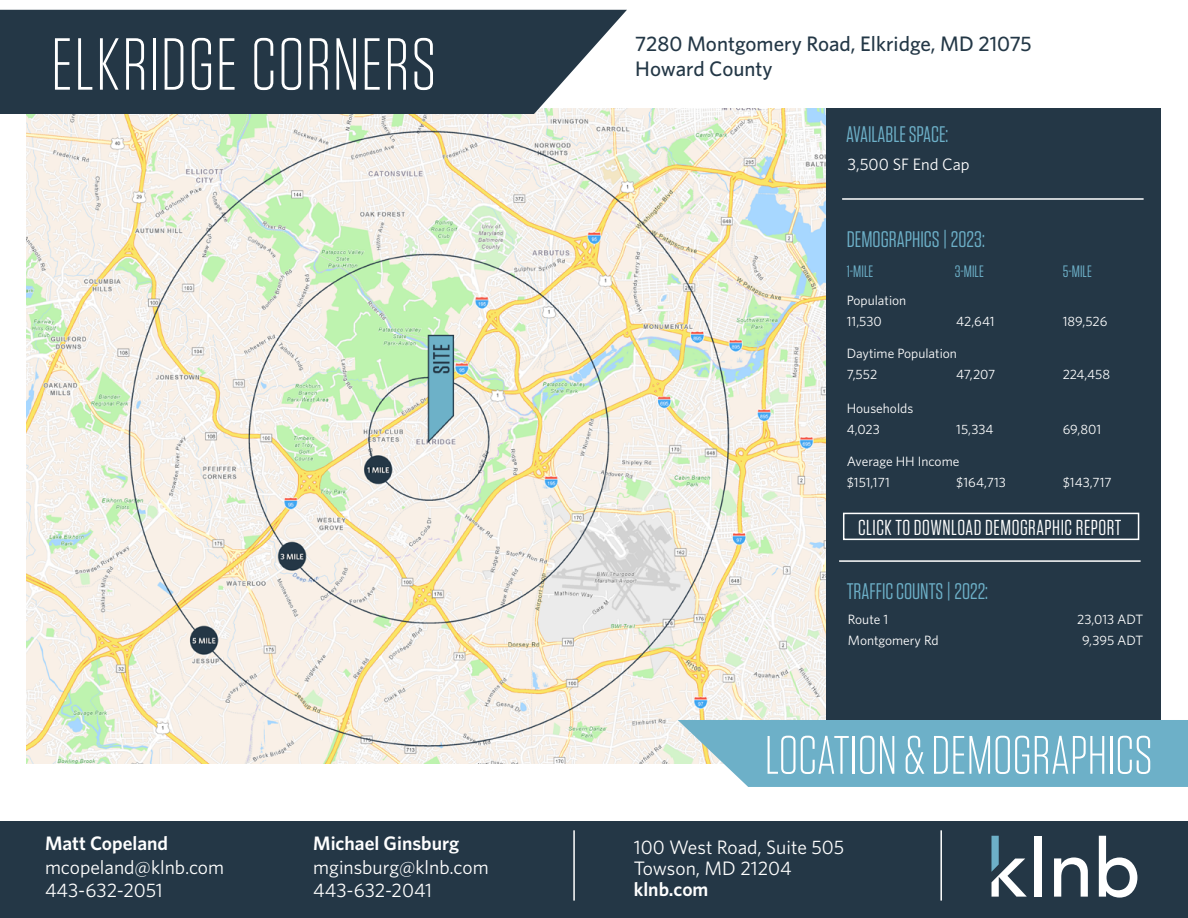
<style>
.page{position:relative;width:1188px;height:918px;background:#fff}
.page>*{position:absolute;margin:0;border:0;box-sizing:border-box;transform-origin:0 0}
.t1{font:300 73.5px "Tungsten";letter-spacing:.015em;color:#fff}
.t2{font:300 54px "Tungsten";color:#fff}
.t3{font:22.5px "Tungsten";color:#6db0c8}
.t4{font:21.6px "Tungsten";letter-spacing:.025em;color:#fff}
.t5{font:500 21px/25.2px "Whitney";color:#233746}
.t6{font:19.5px/23.4px "Whitney";color:#fff}
.t7{font:600 19.5px "Whitney";color:#fff}
.t8{font:16.5px "Tungsten";color:#6db0c8}
.t9{font:16.5px "Whitney";color:#fff}
.t10{font:13.5px/21px "Whitney";color:#fff}
</style>
<div class="page">
<div style="left:0;top:822px;width:1188px;height:96px;background:#243746"></div>
<hr style="left:573px;top:830px;width:2px;height:71px;background:#fff">
<hr style="left:940px;top:830px;width:2px;height:71px;background:#fff">
<svg style="left:991px;top:836px;width:36px;height:61px"></svg>
<div style="left:1035px;top:836px;width:7px;height:61px;background:#fff"></div>
<svg style="left:1054px;top:857px;width:34px;height:40px"></svg>
<svg style="left:1099px;top:836px;width:38px;height:62px"></svg>
<img style="left:27px;top:108px;width:799px;height:656px">
<div style="left:826px;top:108px;width:335px;height:651px;background:#243746"></div>
<svg style="left:678px;top:720px;width:510px;height:67px;background:#76b5ca"></svg>
<svg style="left:0;top:10px;width:627px;height:104px;background:#344553"></svg>
<hr style="left:842px;top:198px;width:302px;height:2px;background:#fff">
<hr style="left:839px;top:560px;width:302px;height:2px;background:#fff">
<div style="left:843px;top:513px;width:296px;height:27px;border:2px solid #fff"></div>
<h1 class="t1" style="left:51px;top:27px;width:387px">ELKRIDGE CORNERS</h1>
<h3 class="t7" style="left:45px;top:831px;width:125px">Matt Copeland</h3>
<h3 class="t6" style="left:45px;top:855px;width:181px">mcopeland@klnb.com<br>443-632-2051</h3>
<h3 class="t7" style="left:313px;top:831px;width:148px">Michael Ginsburg</h3>
<h3 class="t6" style="left:313px;top:855px;width:177px">mginsburg@klnb.com<br>443-632-2041</h3>
<h3 class="t5" style="left:635px;top:31px;width:398px">7280 Montgomery Road, Elkridge, MD 21075<br>Howard County</h3>
<h3 class="t3" style="left:846px;top:123px;width:104px">AVAILABLE SPACE:</h3>
<p class="t9" style="left:848px;top:153px;width:124px">3,500 SF End Cap</p>
<h3 class="t3" style="left:847px;top:228px;width:140px">DEMOGRAPHICS | 2023:</h3>
<p class="t8" style="left:847px;top:262px;width:28px">1-MILE</p>
<p class="t8" style="left:955px;top:262px;width:31px">3-MILE</p>
<p class="t8" style="left:1063px;top:262px;width:31px">5-MILE</p>
<p class="t10" style="left:847px;top:289px;width:61px">Population<br>11,530</p>
<p class="t10" style="left:956px;top:310px;width:40px">42,641</p>
<p class="t10" style="left:1063px;top:310px;width:46px">189,526</p>
<p class="t10" style="left:847px;top:343px;width:112px">Daytime Population<br>7,552</p>
<p class="t10" style="left:956px;top:364px;width:41px">47,207</p>
<p class="t10" style="left:1063px;top:364px;width:49px">224,458</p>
<p class="t10" style="left:847px;top:397px;width:68px">Households<br>4,023</p>
<p class="t10" style="left:956px;top:418px;width:39px">15,334</p>
<p class="t10" style="left:1063px;top:418px;width:40px">69,801</p>
<p class="t10" style="left:847px;top:451px;width:114px">Average HH Income $151,171</p>
<p class="t10" style="left:956px;top:472px;width:51px">$164,713</p>
<p class="t10" style="left:1063px;top:472px;width:51px">$143,717</p>
<h3 class="t4" style="left:858px;top:516px;width:265px">CLICK TO DOWNLOAD DEMOGRAPHIC REPORT</h3>
<h3 class="t3" style="left:847px;top:579px;width:143px">TRAFFIC COUNTS | 2022:</h3>
<p class="t10" style="left:848px;top:609px;width:42px">Route 1</p>
<p class="t10" style="left:1077px;top:609px;width:68px">23,013 ADT</p>
<p class="t10" style="left:848px;top:630px;width:92px">Montgomery Rd</p>
<p class="t10" style="left:1082px;top:630px;width:63px">9,395 ADT</p>
<h2 class="t2" style="left:765px;top:728px;width:389px">LOCATION &amp; DEMOGRAPHICS</h2>
<h3 class="t6" style="left:634px;top:837px;width:212px;line-height:21px">100 West Road, Suite 505<br>Towson, MD 21204</h3>
<h3 class="t7" style="left:634px;top:877px;width:76px">klnb.com</h3>
</div>
